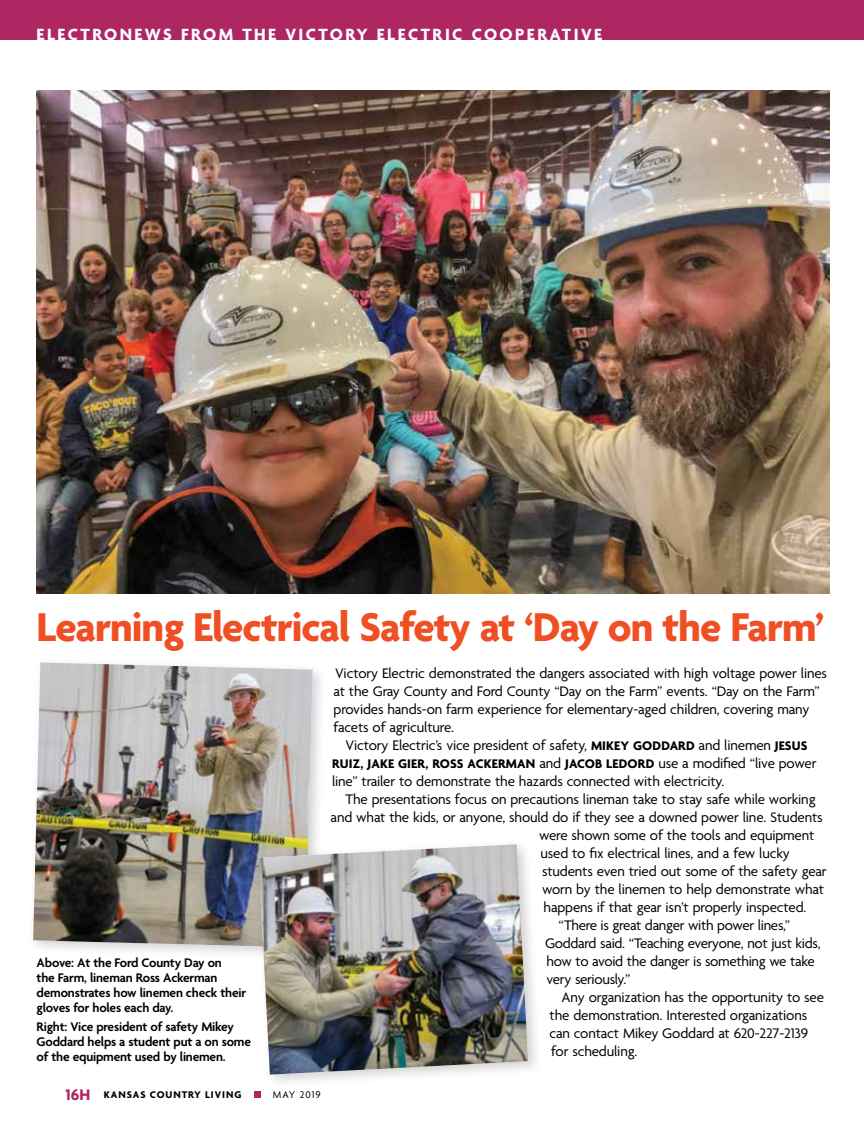
<style>
.page{position:relative;width:864px;height:1134px;background:#fff}
.page>*{position:absolute;margin:0;border:0;box-sizing:border-box;transform-origin:0 0}
.t1{font:700 43.5px "Agenda";letter-spacing:-.02em;color:#f04e23}
.t2{font:700 17.55px "Agenda";letter-spacing:.14em;color:#fff}
.t3{font:15px/18px "Agenda";letter-spacing:-.01em;color:#000}
.t4{font:600 13.5px/15px "Agenda";letter-spacing:-.015em;color:#000}
.t5{font:700 13.5px "Agenda";letter-spacing:.01em;color:#000}
.t6{font:700 10.5px "Agenda";letter-spacing:.09em;color:#000}
.t7{font:10.5px "Agenda";letter-spacing:.09em;color:#000}
.s1{font-weight:700;font-size:13.5px}
.s2{font-weight:400;font-size:15px}
.s3{font-size:16.5px;color:#ae2763}
</style>
<div class="page">
<img style="left:37px;top:90px;width:792px;height:504px">
<div style="left:27px;top:656px;width:300px;height:305px;background:#000;opacity:.18"></div>
<img style="left:33px;top:662px;width:280px;height:285px">
<div style="left:253px;top:839px;width:289px;height:250px;background:#000;opacity:.18"></div>
<img style="left:259px;top:844px;width:269px;height:231px">
<div style="left:254px;top:1091px;width:7px;height:7px;background:#ae2763"></div>
<div style="left:0;top:0;width:864px;height:40px;background:#ae2763"></div>
<p class="t2" style="left:37px;top:25px;width:567px">ELECTRONEWS FROM THE VICTORY ELECTRIC COOPERATIVE</p>
<h1 class="t1" style="left:37px;top:604px;width:789px">Learning Electrical Safety at ‘Day on the Farm’</h1>
<p class="t3" style="left:334px;top:665px;width:495px">Victory Electric demonstrated the dangers associated with high voltage power lines at the Gray County and Ford County “Day on the Farm” events. “Day on the Farm” provides hands-on farm experience for elementary-aged children, covering many facets of agriculture.</p>
<p class="t3" style="left:346px;top:737px;width:463px">Victory Electric’s vice president of safety, <span class="s1">MIKEY GODDARD</span> and linemen <span class="s1">JESUS</span></p>
<p class="t5" style="left:332px;top:756px;width:486px">RUIZ, JAKE GIER, ROSS ACKERMAN <span class="s2">and</span> JACOB LEDORD <span class="s2">use a modified “live power</span></p>
<p class="t3" style="left:332px;top:773px;width:394px">line” trailer to demonstrate the hazards connected with electricity.</p>
<p class="t3" style="left:346px;top:791px;width:471px">The presentations focus on precautions lineman take to stay safe while working</p>
<p class="t3" style="left:331px;top:809px;width:494px">and what the kids, or anyone, should do if they see a downed power line. Students</p>
<p class="t3" style="left:539px;top:827px;width:277px">were shown some of the tools and equipment</p>
<p class="t3" style="left:541px;top:845px;width:251px">used to fix electrical lines, and a few lucky</p>
<p class="t3" style="left:542px;top:863px;width:286px">students even tried out some of the safety gear</p>
<p class="t3" style="left:542px;top:881px;width:283px">worn by the linemen to help demonstrate what</p>
<p class="t3" style="left:544px;top:899px;width:264px">happens if that gear isn’t properly inspected.</p>
<p class="t3" style="left:559px;top:917px;width:233px">“There is great danger with power lines,”</p>
<p class="t3" style="left:545px;top:935px;width:277px">Goddard said. “Teaching everyone, not just kids,</p>
<p class="t3" style="left:547px;top:953px;width:270px">how to avoid the danger is something we take</p>
<p class="t3" style="left:547px;top:971px;width:85px">very seriously.”</p>
<p class="t3" style="left:562px;top:989px;width:264px">Any organization has the opportunity to see</p>
<p class="t3" style="left:550px;top:1007px;width:259px">the demonstration. Interested organizations</p>
<p class="t3" style="left:550px;top:1025px;width:260px">can contact Mikey Goddard at 620-227-2139</p>
<p class="t3" style="left:551px;top:1043px;width:88px">for scheduling.</p>
<p class="t4" style="left:37px;top:956px;width:211px">Above: At the Ford County Day on<br>the Farm, lineman Ross Ackerman demonstrates how linemen check their gloves for holes each day.</p>
<p class="t4" style="left:37px;top:1020px;width:216px">Right: Vice president of safety Mikey<br>Goddard helps a student put a on some of the equipment used by linemen.</p>
<p class="t6" style="left:66px;top:1089px;width:177px"><span class="s3">16H</span> KANSAS COUNTRY LIVING</p>
<p class="t7" style="left:273px;top:1089px;width:49px">MAY 2019</p>
</div>
